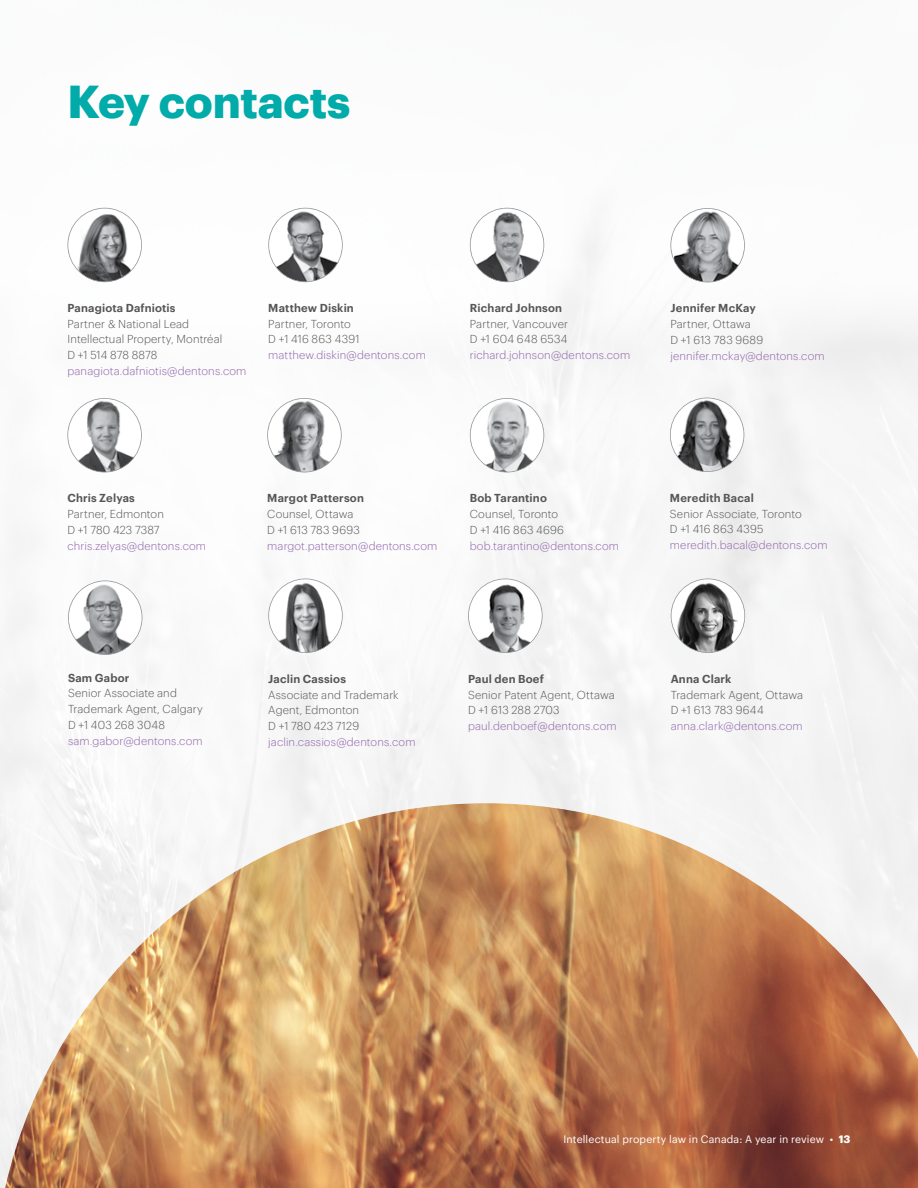
<style>
.page{position:relative;width:918px;height:1188px;background:#fff}
.page>*{position:absolute;margin:0;border:0;box-sizing:border-box;transform-origin:0 0}
.t1{font:700 45px "Dentons Sans";letter-spacing:-.005em;color:#00aba9}
.t2{font:300 11.25px/15.8px "Dentons Sans";letter-spacing:.01em;color:#565659}
.t3{font:300 11.25px "Dentons Sans";letter-spacing:.015em;color:#9064aa}
.t4{font:600 11.25px "Dentons Sans";letter-spacing:.015em;color:#565659}
.t5{font:10.5px "Dentons Sans";letter-spacing:.015em;color:#fff}
.s1{font-weight:700}
</style>
<div class="page">
<svg style="left:68px;top:208px;width:74px;height:74px"></svg>
<svg style="left:670px;top:208px;width:75px;height:74px"></svg>
<svg style="left:268px;top:208px;width:75px;height:74px"></svg>
<svg style="left:468px;top:579px;width:75px;height:74px"></svg>
<svg style="left:268px;top:579px;width:75px;height:74px"></svg>
<svg style="left:67px;top:398px;width:75px;height:74px"></svg>
<svg style="left:470px;top:398px;width:74px;height:74px"></svg>
<svg style="left:267px;top:398px;width:75px;height:74px"></svg>
<svg style="left:470px;top:208px;width:74px;height:74px"></svg>
<svg style="left:670px;top:398px;width:74px;height:74px"></svg>
<svg style="left:671px;top:579px;width:74px;height:74px"></svg>
<img style="left:5px;top:803px;width:913px;height:385px">
<svg style="left:68px;top:581px;width:74px;height:74px"></svg>
<h1 class="t1" style="left:68px;top:67px;width:284px">Key contacts</h1>
<p class="t4" style="left:68px;top:299px;width:110px">Panagiota Dafniotis</p>
<p class="t2" style="left:68px;top:315px;width:156px">Partner &amp; National Lead<br>Intellectual Property, Montréal<br>D +1 514 878 8878</p>
<p class="t3" style="left:68px;top:363px;width:180px">panagiota.dafniotis@dentons.com</p>
<p class="t4" style="left:268px;top:299px;width:87px">Matthew Diskin</p>
<p class="t2" style="left:268px;top:315px;width:93px">Partner, Toronto<br>D +1 416 863 4391</p>
<p class="t3" style="left:268px;top:347px;width:159px">matthew.diskin@dentons.com</p>
<p class="t4" style="left:470px;top:299px;width:94px">Richard Johnson</p>
<p class="t2" style="left:470px;top:315px;width:100px">Partner, Vancouver<br>D +1 604 648 6534</p>
<p class="t3" style="left:470px;top:347px;width:162px">richard.johnson@dentons.com</p>
<p class="t4" style="left:670px;top:300px;width:87px">Jennifer McKay</p>
<p class="t2" style="left:670px;top:315px;width:94px">Partner, Ottawa<br>D +1 613 783 9689</p>
<p class="t3" style="left:670px;top:347px;width:156px">jennifer.mckay@dentons.com</p>
<p class="t4" style="left:67px;top:490px;width:69px">Chris Zelyas</p>
<p class="t2" style="left:67px;top:505px;width:98px">Partner, Edmonton<br>D +1 780 423 7387</p>
<p class="t3" style="left:67px;top:537px;width:140px">chris.zelyas@dentons.com</p>
<p class="t4" style="left:267px;top:490px;width:98px">Margot Patterson</p>
<p class="t2" style="left:267px;top:505px;width:94px">Counsel, Ottawa<br>D +1 613 783 9693</p>
<p class="t3" style="left:267px;top:537px;width:172px">margot.patterson@dentons.com</p>
<p class="t4" style="left:470px;top:490px;width:79px">Bob Tarantino</p>
<p class="t2" style="left:470px;top:505px;width:96px">Counsel, Toronto<br>D +1 416 863 4696</p>
<p class="t3" style="left:470px;top:537px;width:151px">bob.tarantino@dentons.com</p>
<p class="t4" style="left:670px;top:489px;width:85px">Meredith Bacal</p>
<p class="t2" style="left:670px;top:505px;width:133px">Senior Associate, Toronto<br>D +1 416 863 4395</p>
<p class="t3" style="left:670px;top:537px;width:159px">meredith.bacal@dentons.com</p>
<p class="t4" style="left:68px;top:669px;width:63px">Sam Gabor</p>
<p class="t2" style="left:68px;top:684px;width:136px">Senior Associate and<br>Trademark Agent, Calgary<br>D +1 403 268 3048</p>
<p class="t3" style="left:68px;top:732px;width:136px">sam.gabor@dentons.com</p>
<p class="t4" style="left:268px;top:670px;width:79px">Jaclin Cassios</p>
<p class="t2" style="left:268px;top:686px;width:132px">Associate and Trademark<br>Agent, Edmonton<br>D +1 780 423 7129</p>
<p class="t3" style="left:268px;top:733px;width:149px">jaclin.cassios@dentons.com</p>
<p class="t4" style="left:468px;top:670px;width:77px">Paul den Boef</p>
<p class="t2" style="left:468px;top:686px;width:148px">Senior Patent Agent, Ottawa<br>D +1 613 288 2703</p>
<p class="t3" style="left:468px;top:718px;width:150px">paul.denboef@dentons.com</p>
<p class="t4" style="left:671px;top:670px;width:62px">Anna Clark</p>
<p class="t2" style="left:671px;top:686px;width:134px">Trademark Agent, Ottawa<br>D +1 613 783 9644</p>
<p class="t3" style="left:671px;top:718px;width:134px">anna.clark@dentons.com</p>
<p class="t5" style="left:564px;top:1131px;width:288px">Intellectual property law in Canada: A year in review • <span class="s1">13</span></p>
</div>
